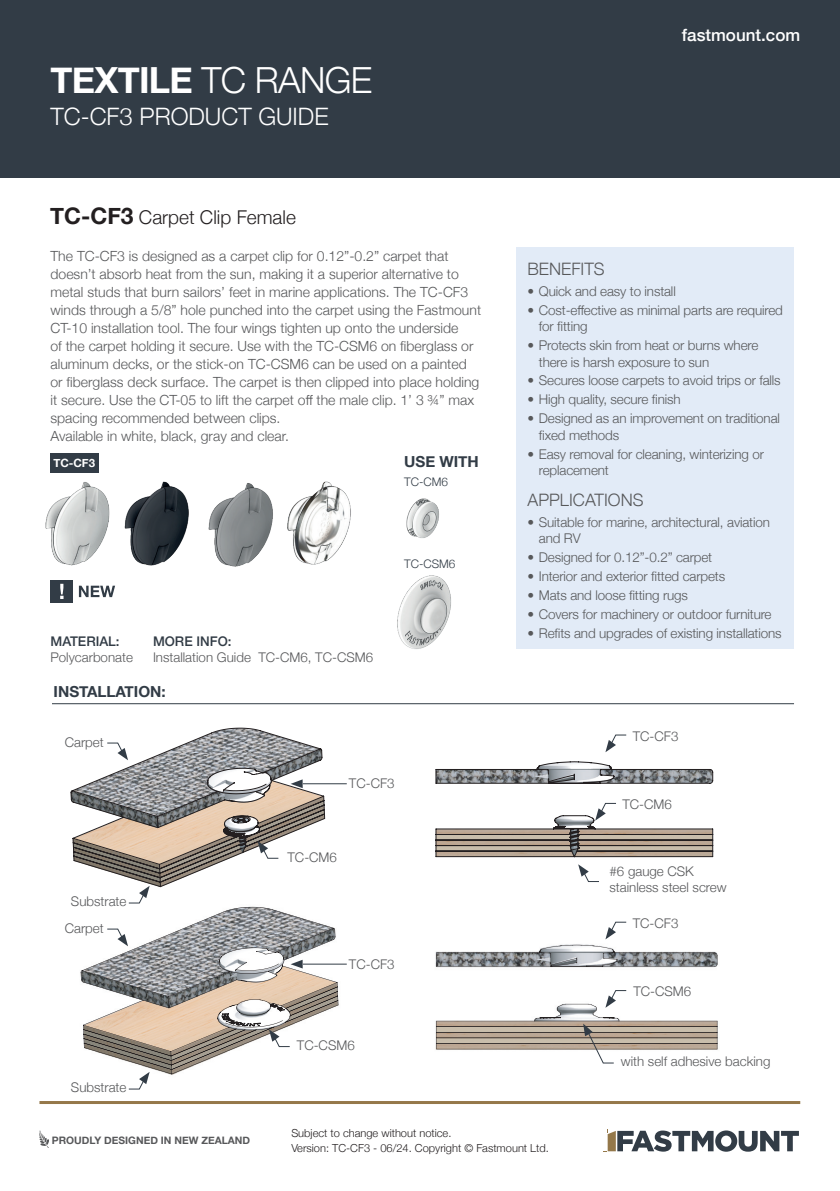
<style>
.page{position:relative;width:840px;height:1191px;background:#fff}
.page>*{position:absolute;margin:0;border:0;box-sizing:border-box;transform-origin:0 0}
.t1{font:700 36px "Helvetica Neue";letter-spacing:-.02em;color:#fff}
.t2{font:300 24px "Helvetica Neue";color:#fff}
.t3{font:300 19px "Helvetica Neue";color:#231f20}
.t4{font:300 17.2px "Helvetica Neue";color:#57585a}
.t5{font:500 17px "Helvetica Neue";color:#fff}
.t6{font:700 15.2px "Helvetica Neue";color:#323c46}
.t7{font:300 14px/18px "Helvetica Neue";color:#57585a}
.t8{font:300 13.4px/16.2px "Helvetica Neue";letter-spacing:-.01em;color:#57585a}
.t9{font:500 13.4px "Helvetica Neue";color:#323c46}
.t10{font:300 11.8px "Helvetica Neue";color:#323c46}
.t11{font:700 11.4px "Helvetica Neue";color:#fff}
.t12{font:300 11px/14.8px "Helvetica Neue";color:#231f20}
.t13{font:700 10.2px "Helvetica Neue";color:#57585a}
.t14{font:5.8px "Myriad Pro";color:#231f20}
.s1{font-weight:300}
.s2{font-weight:700;font-size:22.8px}
</style>
<div class="page">
<div style="left:0;top:0;width:839px;height:177px;background:#323c46"></div>
<img style="left:45px;top:482px;width:65px;height:84px">
<img style="left:208px;top:483px;width:65px;height:84px">
<img style="left:287px;top:481px;width:64px;height:84px">
<img style="left:124px;top:481px;width:65px;height:85px">
<img style="left:406px;top:498px;width:33px;height:40px">
<img style="left:397px;top:575px;width:54px;height:74px">
<div style="left:516px;top:247px;width:277px;height:402px;background:#e2ebf7"></div>
<hr style="left:52px;top:703px;width:741px;height:1px;background:#323c46">
<div style="left:50px;top:453px;width:48px;height:20px;background:#323c46"></div>
<div style="left:50px;top:580px;width:23px;height:23px;background:#323c46"></div>
<svg style="left:60px;top:584px;width:3px;height:15px"></svg>
<svg style="left:79px;top:585px;width:36px;height:12px"></svg>
<img style="left:63px;top:703px;width:276px;height:185px">
<svg style="left:71px;top:727px;width:254px;height:160px"></svg>
<svg style="left:423px;top:703px;width:296px;height:2px"></svg>
<img style="left:435px;top:734px;width:279px;height:124px">
<svg style="left:81px;top:907px;width:257px;height:167px"></svg>
<svg style="left:257px;top:841px;width:22px;height:18px"></svg>
<svg style="left:269px;top:1029px;width:21px;height:18px"></svg>
<svg style="left:435px;top:761px;width:277px;height:96px"></svg>
<svg style="left:578px;top:864px;width:21px;height:18px"></svg>
<svg style="left:436px;top:921px;width:281px;height:143px"></svg>
<svg style="left:605px;top:734px;width:21px;height:18px"></svg>
<hr style="left:303px;top:783px;width:43px;height:1px;background:#323c46">
<svg style="left:290px;top:779px;width:12px;height:9px"></svg>
<hr style="left:303px;top:963px;width:43px;height:1px;background:#323c46">
<svg style="left:290px;top:959px;width:12px;height:9px"></svg>
<svg style="left:106px;top:742px;width:22px;height:18px"></svg>
<svg style="left:106px;top:928px;width:22px;height:18px"></svg>
<svg style="left:128px;top:885px;width:21px;height:19px"></svg>
<svg style="left:128px;top:1071px;width:21px;height:19px"></svg>
<svg style="left:603px;top:1129px;width:195px;height:23px"></svg>
<hr style="left:39px;top:1101px;width:760px;height:3px;background:#95784a">
<svg style="left:39px;top:1130px;width:10px;height:18px"></svg>
<h1 class="t1" style="left:50px;top:52px;width:323px">TEXTILE <span class="s1">TC RANGE</span></h1>
<h2 class="t2" style="left:50px;top:97px;width:279px">TC-CF3 PRODUCT GUIDE</h2>
<h3 class="t3" style="left:50px;top:202px;width:247px"><span class="s2">TC-CF3</span> Carpet Clip Female</h3>
<p class="t7" style="left:50px;top:246px;width:432px">The TC-CF3 is designed as a carpet clip for 0.12”-0.2” carpet that doesn’t absorb heat from the sun, making it a superior alternative to metal studs that burn sailors’ feet in marine applications. The TC-CF3 winds through a 5/8” hole punched into the carpet using the Fastmount CT-10 installation tool. The four wings tighten up onto the underside<br>of the carpet holding it secure. Use with the TC-CSM6 on fiberglass or aluminum decks, or the stick-on TC-CSM6 can be used on a painted or fiberglass deck surface. The carpet is then clipped into place holding it secure. Use the CT-05 to lift the carpet off the male clip. 1’ 3 ¾” max spacing recommended between clips.<br>Available in white, black, gray and clear.</p>
<p class="t11" style="left:53px;top:454px;width:43px">TC-CF3</p>
<p class="t6" style="left:404px;top:449px;width:76px">USE WITH</p>
<p class="t10" style="left:404px;top:472px;width:45px">TC-CM6</p>
<p class="t10" style="left:404px;top:554px;width:53px">TC-CSM6</p>
<p class="t9" style="left:50px;top:630px;width:71px">MATERIAL:</p>
<p class="t8" style="left:50px;top:648px;width:84px">Polycarbonate</p>
<p class="t9" style="left:153px;top:630px;width:80px">MORE INFO:</p>
<p class="t8" style="left:153px;top:648px;width:221px">Installation Guide TC-CM6, TC-CSM6</p>
<p class="t6" style="left:53px;top:679px;width:114px">INSTALLATION:</p>
<p class="t8" style="left:65px;top:733px;width:40px">Carpet</p>
<p class="t8" style="left:71px;top:892px;width:57px">Substrate</p>
<p class="t8" style="left:65px;top:919px;width:40px">Carpet</p>
<p class="t8" style="left:349px;top:774px;width:47px">TC-CF3</p>
<p class="t8" style="left:287px;top:848px;width:51px">TC-CM6</p>
<p class="t8" style="left:349px;top:954px;width:47px">TC-CF3</p>
<p class="t8" style="left:71px;top:1078px;width:57px">Substrate</p>
<p class="t8" style="left:297px;top:1036px;width:59px">TC-CSM6</p>
<p class="t5" style="left:681px;top:21px;width:120px">fastmount.com</p>
<p class="t4" style="left:527px;top:255px;width:79px">BENEFITS</p>
<p class="t8" style="left:527px;top:282px;width:150px">• Quick and easy to install</p>
<p class="t8" style="left:538px;top:301px;width:245px;text-indent:-11px">• Cost-effective as minimal parts are required for fitting</p>
<p class="t8" style="left:538px;top:336px;width:221px;text-indent:-11px">• Protects skin from heat or burns where there is harsh exposure to sun</p>
<p class="t8" style="left:527px;top:372px;width:254px">• Secures loose carpets to avoid trips or falls</p>
<p class="t8" style="left:527px;top:390px;width:154px">• High quality, secure finish</p>
<p class="t8" style="left:538px;top:409px;width:242px;text-indent:-11px">• Designed as an improvement on traditional fixed methods</p>
<p class="t8" style="left:538px;top:445px;width:226px;text-indent:-11px">• Easy removal for cleaning, winterizing or replacement</p>
<p class="t4" style="left:527px;top:485px;width:117px">APPLICATIONS</p>
<p class="t8" style="left:538px;top:513px;width:232px;text-indent:-11px">• Suitable for marine, architectural, aviation and RV</p>
<p class="t8" style="left:527px;top:548px;width:186px">• Designed for 0.12”-0.2” carpet</p>
<p class="t8" style="left:527px;top:567px;width:199px">• Interior and exterior fitted carpets</p>
<p class="t8" style="left:527px;top:586px;width:162px">• Mats and loose fitting rugs</p>
<p class="t8" style="left:527px;top:605px;width:245px">• Covers for machinery or outdoor furniture</p>
<p class="t8" style="left:527px;top:624px;width:255px">• Refits and upgrades of existing installations</p>
<p class="t8" style="left:632px;top:726px;width:47px">TC-CF3</p>
<p class="t8" style="left:622px;top:795px;width:51px">TC-CM6</p>
<p class="t8" style="left:609px;top:862px;width:119px">#6 gauge CSK stainless steel screw</p>
<p class="t8" style="left:632px;top:913px;width:47px">TC-CF3</p>
<p class="t8" style="left:633px;top:982px;width:59px">TC-CSM6</p>
<p class="t8" style="left:620px;top:1052px;width:151px">with self adhesive backing</p>
<p class="t13" style="left:52px;top:1132px;width:200px">PROUDLY DESIGNED IN NEW ZEALAND</p>
<p class="t12" style="left:291px;top:1124px;width:259px">Subject to change without notice.<br>Version: TC-CF3 - 06/24. Copyright © Fastmount Ltd.</p>
<p class="t14" style="left:331px;top:1146px;width:18px">TC-CF3</p>
</div>
